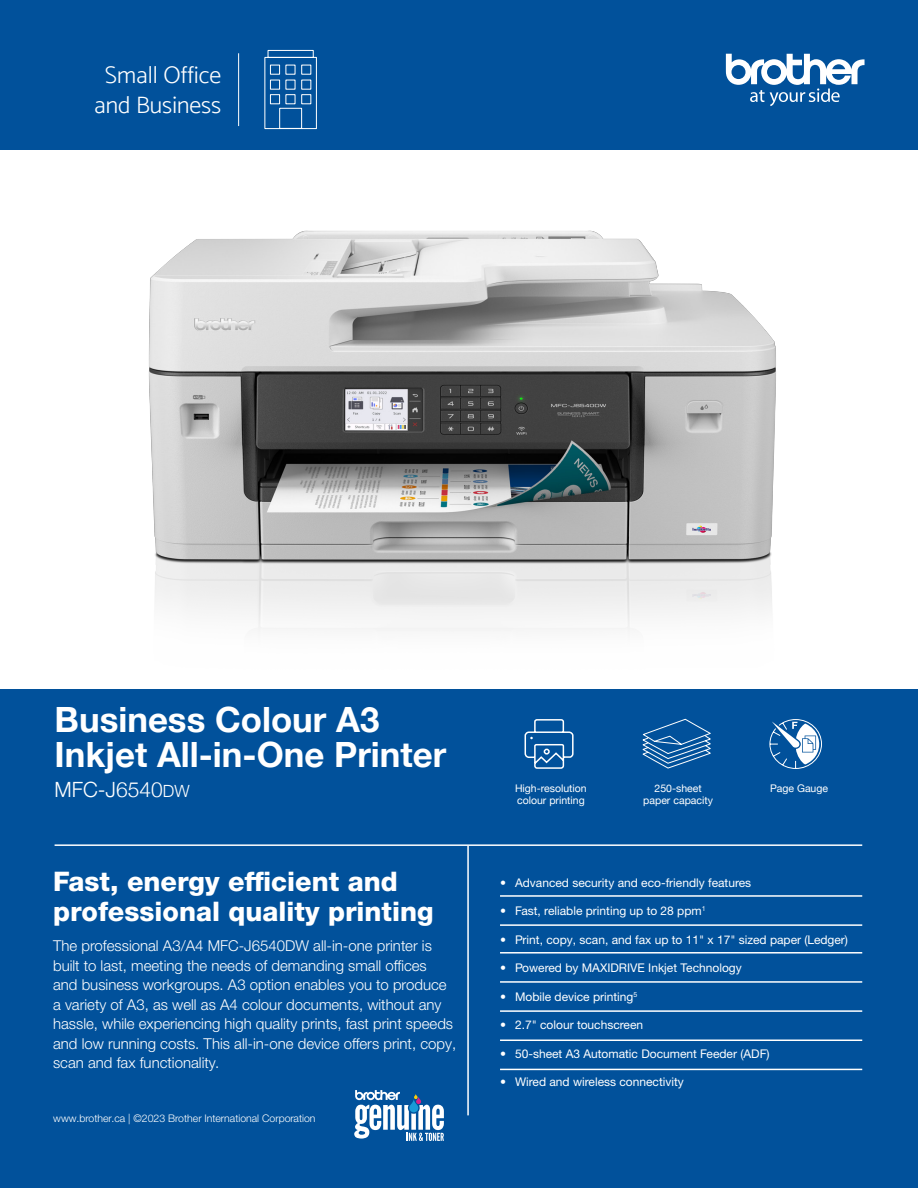
<style>
.page{position:relative;width:918px;height:1188px;background:#fff}
.page>*{position:absolute;margin:0;border:0;box-sizing:border-box;transform-origin:0 0}
.t1{font:700 34.8px/34.5px "Helvetica Neue";color:#fff}
.t2{font:800 27px/30px "Helvetica Neue LTW1 G";color:#fff}
.t3{font:300 24px/30px "Catamaran";color:#fff;text-align:center}
.t4{font:300 21px "Helvetica Neue";color:#fff}
.t5{font:300 15px/19.5px "Helvetica Neue LTW1 G";color:#fff}
.t6{font:12px "Helvetica Neue LTW1 G";color:#fff}
.t7{font:10.5px/12px "Helvetica Neue";color:#fff;text-align:center}
.t8{font:300 10.5px "Helvetica Neue LTW1 G";color:#fff}
.s1{font-family:"Helvetica Neue Light SC800";font-weight:400;font-size:16.8px}
</style>
<div class="page">
<img style="left:149px;top:230px;width:627px;height:401px">
<div style="left:0;top:0;width:918px;height:149px;background:#01519b"></div>
<svg style="left:726px;top:54px;width:139px;height:52px"></svg>
<hr style="left:238px;top:53px;width:1px;height:73px;background:#fff">
<div style="left:0;top:689px;width:918px;height:499px;background:#01519b"></div>
<hr style="left:55px;top:844px;width:807px;height:2px;background:#fff">
<hr style="left:500px;top:895px;width:362px;height:2px;background:#fff">
<hr style="left:500px;top:924px;width:362px;height:2px;background:#fff">
<hr style="left:500px;top:952px;width:362px;height:2px;background:#fff">
<hr style="left:500px;top:981px;width:362px;height:2px;background:#fff">
<hr style="left:500px;top:1040px;width:362px;height:1px;background:#fff">
<hr style="left:500px;top:1069px;width:362px;height:1px;background:#fff">
<hr style="left:500px;top:1010px;width:362px;height:2px;background:#fff">
<hr style="left:467px;top:846px;width:2px;height:269px;background:#fff">
<svg style="left:264px;top:49px;width:53px;height:81px"></svg>
<div style="left:270px;top:65px;width:10px;height:10px;border:1px solid #fff"></div>
<div style="left:301px;top:65px;width:10px;height:10px;border:1px solid #fff"></div>
<div style="left:270px;top:80px;width:10px;height:10px;border:1px solid #fff"></div>
<div style="left:301px;top:80px;width:10px;height:10px;border:1px solid #fff"></div>
<div style="left:270px;top:94px;width:10px;height:10px;border:1px solid #fff"></div>
<div style="left:285px;top:94px;width:11px;height:10px;border:1px solid #fff"></div>
<div style="left:301px;top:94px;width:10px;height:10px;border:1px solid #fff"></div>
<svg style="left:642px;top:719px;width:69px;height:50px"></svg>
<svg style="left:769px;top:719px;width:53px;height:50px"></svg>
<svg style="left:524px;top:719px;width:50px;height:50px"></svg>
<svg style="left:354px;top:1090px;width:90px;height:51px"></svg>
<p class="t3" style="left:94px;top:60px;width:129px">Small Office and Business</p>
<p class="t1" style="left:55px;top:703px;width:393px">Business Colour A3<br>Inkjet All-in-One Printer</p>
<p class="t4" style="left:55px;top:772px;width:137px">MFC-J6540<span class="s1">dw</span></p>
<p class="t7" style="left:515px;top:783px;width:73px;text-align:left">High-resolution colour printing</p>
<p class="t7" style="left:643px;top:783px;width:71px">250-sheet paper capacity</p>
<p class="t7" style="left:770px;top:783px;width:60px">Page Gauge</p>
<p class="t2" style="left:53px;top:867px;width:382px">Fast, energy efficient and professional quality printing</p>
<p class="t5" style="left:53px;top:936px;width:405px">The professional A3/A4 MFC-J6540DW all-in-one printer is built to last, meeting the needs of demanding small offices<br>and business workgroups. A3 option enables you to produce a variety of A3, as well as A4 colour documents, without any hassle, while experiencing high quality prints, fast print speeds and low running costs. This all-in-one device offers print, copy, scan and fax functionality.</p>
<p class="t8" style="left:53px;top:1112px;width:264px">www.brother.ca | ©2023 Brother International Corporation</p>
<p class="t6" style="left:500px;top:875px;width:253px">• Advanced security and eco-friendly features</p>
<p class="t6" style="left:500px;top:903px;width:207px">• Fast, reliable printing up to 28 ppm<sup>1</sup></p>
<p class="t6" style="left:500px;top:932px;width:350px">• Print, copy, scan, and fax up to 11" x 17" sized paper (Ledger)</p>
<p class="t6" style="left:500px;top:960px;width:243px">• Powered by MAXIDRIVE Inkjet Technology</p>
<p class="t6" style="left:500px;top:989px;width:139px">• Mobile device printing<sup>5</sup></p>
<p class="t6" style="left:500px;top:1017px;width:145px">• 2.7" colour touchscreen</p>
<p class="t6" style="left:500px;top:1046px;width:271px">• 50-sheet A3 Automatic Document Feeder (ADF)</p>
<p class="t6" style="left:500px;top:1074px;width:185px">• Wired and wireless connectivity</p>
</div>
